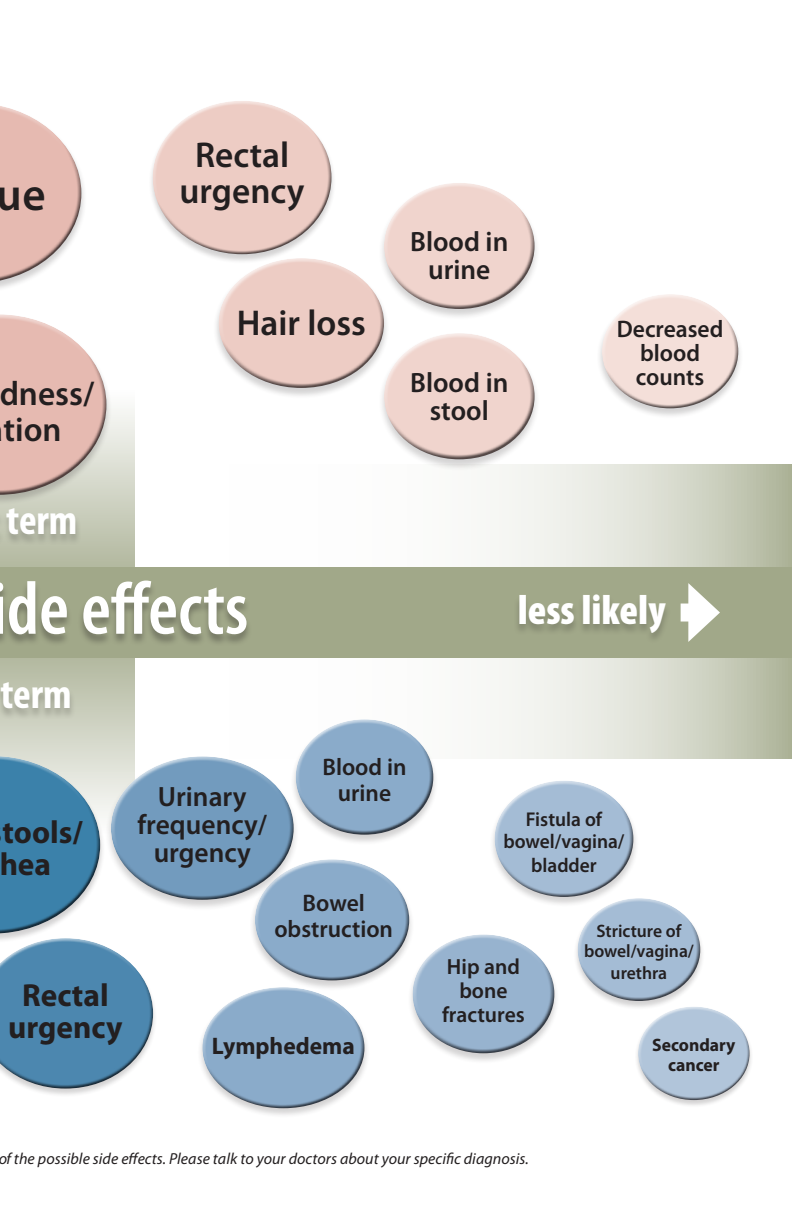
<style>
.page{position:relative;width:792px;height:1224px;background:#fff}
.page>*{position:absolute;margin:0;border:0;box-sizing:border-box;transform-origin:0 0}
.t1{font:600 condensed 76px "Myriad Pro";color:#fff}
.t2{font:600 46px "Myriad Pro";color:#231f20}
.t3{font:900 condensed 42px "Myriad Pro";color:#fff}
.t4{font:700 condensed 42px "Myriad Pro";color:#fff}
.t5{font:600 36px "Myriad Pro";color:#231f20}
.t6{font:600 34px/36px "Myriad Pro";color:#231f20}
.t7{font:700 32px/32px "Myriad Pro";color:#231f20;text-align:center}
.t8{font:600 28px/28px "Myriad Pro";color:#231f20;text-align:center}
.t9{font:600 24px/24px "Myriad Pro";color:#231f20;text-align:center}
.t10{font:700 24px "Myriad Pro";color:#231f20}
.t11{font:600 22px "Myriad Pro";color:#231f20}
.t12{font:600 20px/22px "Myriad Pro";color:#231f20;text-align:center}
.t13{font:600 18px/20px "Myriad Pro";color:#231f20;text-align:center}
.t14{font:700 18px/20px "Myriad Pro";color:#231f20;text-align:center}
.t15{font:italic 16px "Myriad Pro";letter-spacing:.005em;color:#231f20}
</style>
<div class="page">
<div style="left:197px;top:987px;width:173px;height:132px;background:#231f20;opacity:.2"></div>
<div style="left:202px;top:984px;width:160px;height:86px;background:#fff;opacity:.75"></div>
<div style="left:204px;top:1013px;width:164px;height:97px;background:#231f20;opacity:.75"></div>
<div style="left:250px;top:859px;width:164px;height:132px;background:#231f20;opacity:.2"></div>
<div style="left:254px;top:856px;width:152px;height:88px;background:#fff;opacity:.75"></div>
<div style="left:256px;top:884px;width:156px;height:98px;background:#231f20;opacity:.75"></div>
<div style="left:597px;top:294px;width:146px;height:125px;background:#231f20;opacity:.2"></div>
<div style="left:601px;top:292px;width:135px;height:83px;background:#fff;opacity:.75"></div>
<div style="left:603px;top:316px;width:138px;height:94px;background:#231f20;opacity:.75"></div>
<div style="left:378px;top:182px;width:163px;height:138px;background:#231f20;opacity:.2"></div>
<div style="left:384px;top:180px;width:147px;height:93px;background:#fff;opacity:.75"></div>
<div style="left:386px;top:207px;width:152px;height:103px;background:#231f20;opacity:.75"></div>
<div style="left:213px;top:258px;width:176px;height:141px;background:#231f20;opacity:.2"></div>
<div style="left:217px;top:255px;width:164px;height:94px;background:#fff;opacity:.75"></div>
<div style="left:220px;top:284px;width:167px;height:105px;background:#231f20;opacity:.75"></div>
<svg style="left:112px;top:408px;width:23px;height:56px"></svg>
<svg style="left:0;top:464px;width:792px;height:294px"></svg>
<div style="left:0;top:567px;width:792px;height:91px;background:#a1a889"></div>
<div style="left:0;top:582px;width:252px;height:79px;background:#231f20;opacity:.35"></div>
<div style="left:513px;top:595px;width:159px;height:49px;background:#231f20;opacity:.25"></div>
<div style="left:0;top:506px;width:81px;height:40px;background:#231f20;opacity:.25"></div>
<div style="left:681px;top:604px;width:20px;height:18px;background:#fff"></div>
<svg style="left:688px;top:583px;width:32px;height:59px"></svg>
<div style="left:0;top:680px;width:76px;height:49px;background:#231f20;opacity:.25"></div>
<div style="left:105px;top:756px;width:195px;height:156px;background:#231f20;opacity:.2"></div>
<div style="left:110px;top:753px;width:180px;height:103px;background:#fff;opacity:.75"></div>
<div style="left:112px;top:786px;width:185px;height:115px;background:#231f20;opacity:.75"></div>
<div style="left:290px;top:719px;width:148px;height:126px;background:#231f20;opacity:.2"></div>
<div style="left:295px;top:716px;width:136px;height:85px;background:#fff;opacity:.75"></div>
<div style="left:297px;top:741px;width:140px;height:95px;background:#231f20;opacity:.75"></div>
<div style="left:634px;top:1006px;width:119px;height:102px;background:#231f20;opacity:.2"></div>
<div style="left:638px;top:1004px;width:110px;height:68px;background:#fff;opacity:.75"></div>
<div style="left:639px;top:1025px;width:113px;height:77px;background:#231f20;opacity:.75"></div>
<div style="left:0;top:101px;width:74px;height:129px;background:#fff;opacity:.75"></div>
<div style="left:0;top:137px;width:84px;height:148px;background:#231f20;opacity:.75"></div>
<div style="left:148px;top:100px;width:188px;height:164px;background:#231f20;opacity:.2"></div>
<div style="left:152px;top:97px;width:175px;height:113px;background:#fff;opacity:.75"></div>
<div style="left:155px;top:130px;width:179px;height:125px;background:#231f20;opacity:.75"></div>
<div style="left:0;top:314px;width:112px;height:191px;background:#231f20;opacity:.2"></div>
<div style="left:0;top:312px;width:99px;height:130px;background:#fff;opacity:.75"></div>
<div style="left:0;top:349px;width:109px;height:147px;background:#231f20;opacity:.75"></div>
<div style="left:407px;top:934px;width:152px;height:130px;background:#231f20;opacity:.2"></div>
<div style="left:412px;top:932px;width:139px;height:88px;background:#fff;opacity:.75"></div>
<div style="left:414px;top:957px;width:144px;height:97px;background:#231f20;opacity:.75"></div>
<div style="left:489px;top:780px;width:150px;height:128px;background:#231f20;opacity:.2"></div>
<div style="left:493px;top:779px;width:137px;height:84px;background:#fff;opacity:.75"></div>
<div style="left:496px;top:803px;width:141px;height:96px;background:#231f20;opacity:.75"></div>
<div style="left:573px;top:898px;width:132px;height:112px;background:#231f20;opacity:.2"></div>
<div style="left:577px;top:896px;width:121px;height:75px;background:#fff;opacity:.75"></div>
<div style="left:579px;top:918px;width:124px;height:84px;background:#231f20;opacity:.75"></div>
<div style="left:0;top:938px;width:158px;height:160px;background:#231f20;opacity:.2"></div>
<div style="left:0;top:966px;width:156px;height:124px;background:#231f20;opacity:.75"></div>
<div style="left:378px;top:333px;width:163px;height:138px;background:#231f20;opacity:.2"></div>
<div style="left:384px;top:330px;width:147px;height:93px;background:#fff;opacity:.75"></div>
<div style="left:386px;top:357px;width:152px;height:103px;background:#231f20;opacity:.75"></div>
<svg style="left:0;top:756px;width:153px;height:333px"></svg>
<div style="left:0;top:753px;width:94px;height:126px;background:#fff;opacity:.75"></div>
<div style="left:0;top:791px;width:104px;height:144px;background:#231f20;opacity:.75"></div>
<h2 class="t2" style="left:-3px;top:165px;width:50px">ue</h2>
<h3 class="t6" style="left:0;top:375px;width:96px">dness/ tion</h3>
<h3 class="t4" style="left:6px;top:494px;width:73px">term</h3>
<p class="t5" style="left:195px;top:132px;width:96px">Rectal</p>
<p class="t5" style="left:180px;top:168px;width:126px">urgency</p>
<p class="t5" style="left:237px;top:300px;width:130px">Hair loss</p>
<h1 class="t1" style="left:7px;top:567px;width:243px">de effects</h1>
<h3 class="t4" style="left:0;top:668px;width:73px">term</h3>
<p class="t8" style="left:410px;top:227px;width:100px">Blood in urine</p>
<p class="t8" style="left:410px;top:368px;width:100px">Blood in stool</p>
<p class="t9" style="left:617px;top:316px;width:108px">Decreased blood</p>
<p class="t9" style="left:636px;top:364px;width:70px">counts</p>
<p class="t3" style="left:518px;top:587px;width:150px">less likely</p>
<h3 class="t7" style="left:0;top:815px;width:85px;text-align:left">tools/ hea</h3>
<p class="t8" style="left:138px;top:781px;width:131px">Urinary frequency/ urgency</p>
<p class="t9" style="left:322px;top:753px;width:86px;line-height:26px">Blood in urine</p>
<p class="t9" style="left:303px;top:891px;width:64px">Bowel</p>
<p class="t9" style="left:274px;top:917px;width:120px">obstruction</p>
<h3 class="t7" style="left:8px;top:979px;width:116px">Rectal urgency</h3>
<p class="t10" style="left:212px;top:1030px;width:145px">Lymphedema</p>
<p class="t12" style="left:503px;top:808px;width:123px">Fistula of bowel/vagina/</p>
<p class="t12" style="left:531px;top:854px;width:67px">bladder</p>
<p class="t11" style="left:447px;top:953px;width:75px">Hip and</p>
<p class="t11" style="left:459px;top:977px;width:50px">bone</p>
<p class="t11" style="left:442px;top:1001px;width:84px">fractures</p>
<p class="t13" style="left:584px;top:921px;width:111px">Stricture of bowel/vagina/</p>
<p class="t13" style="left:611px;top:963px;width:58px">urethra</p>
<p class="t14" style="left:652px;top:1034px;width:85px">Secondary cancer</p>
<p class="t15" style="left:-2px;top:1149px;width:532px">of the possible side effects. Please talk to your doctors about your specific diagnosis.</p>
</div>
